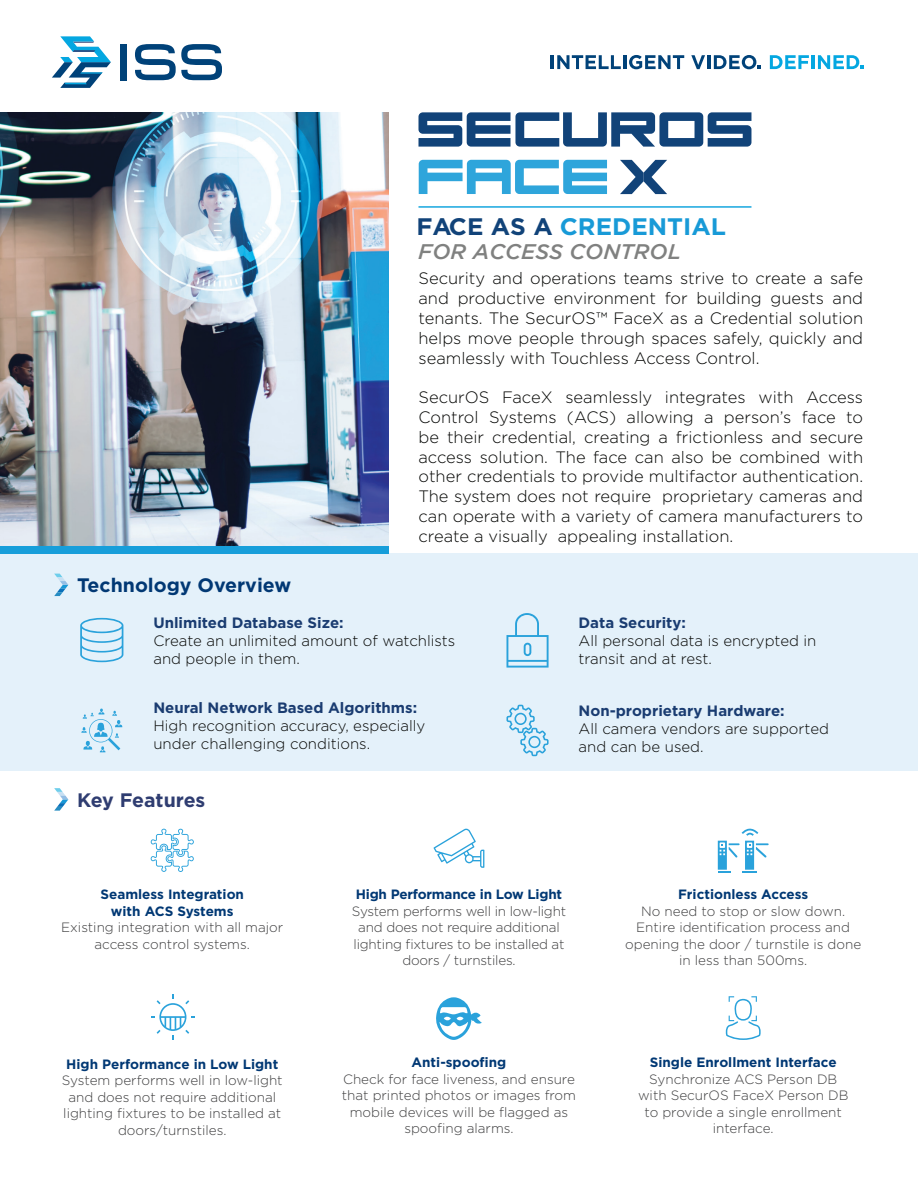
<style>
.page{position:relative;width:918px;height:1188px;background:#fff}
.page>*{position:absolute;margin:0;border:0;box-sizing:border-box;transform-origin:0 0}
.t1{font:700 23.85px "Gotham";color:#189ad7}
.t2{font:italic 500 21.15px "Gotham";color:#808180}
.t3{font:700 19.5px "Gotham";color:#013874}
.t4{font:700 19.5px "Gotham";letter-spacing:-.005em;color:#2f3d71}
.t5{font:300 16.5px/19.8px "Gotham";color:#040503;text-align:justify}
.t6{font:300 15px/18px "Gotham";color:#040503}
.t7{font:700 15px "Gotham";color:#1a3c71}
.t8{font:300 13.5px/16.5px "Gotham";color:#3e3e3f;text-align:center}
.t9{font:700 13.5px/16.5px "Gotham";color:#013874;text-align:center}
.s1{color:#114379}
</style>
<div class="page">
<div style="left:0;top:553px;width:918px;height:218px;background:#e4f1fa"></div>
<img style="left:0;top:112px;width:388px;height:434px">
<hr style="left:551px;top:55px;width:3px;height:14px;background:#004279">
<svg style="left:557px;top:55px;width:64px;height:14px"></svg>
<hr style="left:623px;top:55px;width:3px;height:14px;background:#004279">
<svg style="left:629px;top:55px;width:55px;height:14px"></svg>
<svg style="left:691px;top:55px;width:14px;height:14px"></svg>
<hr style="left:707px;top:55px;width:3px;height:14px;background:#004279">
<svg style="left:714px;top:55px;width:47px;height:14px"></svg>
<svg style="left:770px;top:55px;width:39px;height:14px"></svg>
<hr style="left:811px;top:55px;width:3px;height:14px;background:#04a7e1">
<svg style="left:818px;top:55px;width:46px;height:14px"></svg>
<div style="left:120px;top:44px;width:7px;height:36px;background:#004279"></div>
<svg style="left:135px;top:44px;width:87px;height:36px"></svg>
<svg style="left:52px;top:36px;width:59px;height:52px"></svg>
<svg style="left:54px;top:574px;width:14px;height:22px"></svg>
<svg style="left:54px;top:788px;width:14px;height:23px"></svg>
<svg style="left:436px;top:997px;width:46px;height:43px"></svg>
<svg style="left:151px;top:829px;width:43px;height:43px"></svg>
<svg style="left:726px;top:996px;width:35px;height:44px"></svg>
<svg style="left:434px;top:829px;width:50px;height:39px"></svg>
<svg style="left:718px;top:829px;width:51px;height:44px"></svg>
<svg style="left:418px;top:112px;width:333px;height:35px"></svg>
<svg style="left:419px;top:160px;width:188px;height:34px"></svg>
<svg style="left:620px;top:160px;width:47px;height:34px"></svg>
<hr style="left:418px;top:206px;width:333px;height:2px;background:#16a6df">
<div style="left:0;top:546px;width:388px;height:7px;background:#179eda"></div>
<svg style="left:80px;top:618px;width:43px;height:44px"></svg>
<svg style="left:81px;top:709px;width:41px;height:43px"></svg>
<svg style="left:506px;top:613px;width:43px;height:55px"></svg>
<svg style="left:506px;top:705px;width:43px;height:51px"></svg>
<svg style="left:151px;top:994px;width:44px;height:46px"></svg>
<h1 class="t1" style="left:416px;top:210px;width:311px"><span class="s1">FACE AS A</span> CREDENTIAL</h1>
<p class="t2" style="left:418px;top:240px;width:264px">FOR ACCESS CONTROL</p>
<p class="t3" style="left:77px;top:572px;width:216px">Technology Overview</p>
<p class="t5" style="left:418px;top:269px;width:446px">Security and operations teams strive to create a safe and productive environment for building guests and tenants. The SecurOS™ FaceX as a Credential solution helps move people through spaces safely, quickly and seamlessly with Touchless Access Control.</p>
<p class="t5" style="left:418px;top:387px;width:446px">SecurOS FaceX seamlessly integrates with Access Control Systems (ACS) allowing a person’s face to be their credential, creating a frictionless and secure access solution. The face can also be combined with other credentials to provide multifactor authentication.<br>The system does not require proprietary cameras and can operate with a variety of camera manufacturers to create a visually appealing installation.</p>
<p class="t7" style="left:153px;top:613px;width:192px">Unlimited Database Size:</p>
<p class="t6" style="left:153px;top:632px;width:303px">Create an unlimited amount of watchlists and people in them.</p>
<p class="t7" style="left:153px;top:698px;width:265px">Neural Network Based Algorithms:</p>
<p class="t6" style="left:153px;top:717px;width:273px">High recognition accuracy, especially under challenging conditions.</p>
<p class="t4" style="left:77px;top:787px;width:130px">Key Features</p>
<p class="t7" style="left:579px;top:612px;width:109px">Data Security:</p>
<p class="t6" style="left:579px;top:631px;width:239px">All personal data is encrypted in transit and at rest.</p>
<p class="t7" style="left:579px;top:701px;width:208px">Non-proprietary Hardware:</p>
<p class="t6" style="left:579px;top:720px;width:252px">All camera vendors are supported and can be used.</p>
<p class="t9" style="left:100px;top:886px;width:145px">Seamless Integration with ACS Systems</p>
<p class="t8" style="left:61px;top:919px;width:223px">Existing integration with all major access control systems.</p>
<p class="t9" style="left:356px;top:886px;width:208px">High Performance in Low Light</p>
<p class="t8" style="left:352px;top:902px;width:216px">System performs well in low-light and does not require additional lighting fixtures to be installed at doors / turnstiles.</p>
<p class="t9" style="left:678px;top:886px;width:132px">Frictionless Access</p>
<p class="t8" style="left:625px;top:902px;width:238px">No need to stop or slow down.<br>Entire identification process and opening the door / turnstile is done in less than 500ms.</p>
<p class="t9" style="left:66px;top:1056px;width:214px">High Performance in Low Light</p>
<p class="t8" style="left:62px;top:1072px;width:222px">System performs well in low-light and does not require additional lighting fixtures to be installed at doors/turnstiles.</p>
<p class="t9" style="left:412px;top:1054px;width:96px">Anti-spoofing</p>
<p class="t8" style="left:342px;top:1071px;width:236px">Check for face liveness, and ensure that printed photos or images from mobile devices will be flagged as spoofing alarms.</p>
<p class="t9" style="left:650px;top:1054px;width:188px">Single Enrollment Interface</p>
<p class="t8" style="left:638px;top:1071px;width:212px">Synchronize ACS Person DB with SecurOS FaceX Person DB to provide a single enrollment interface.</p>
</div>
